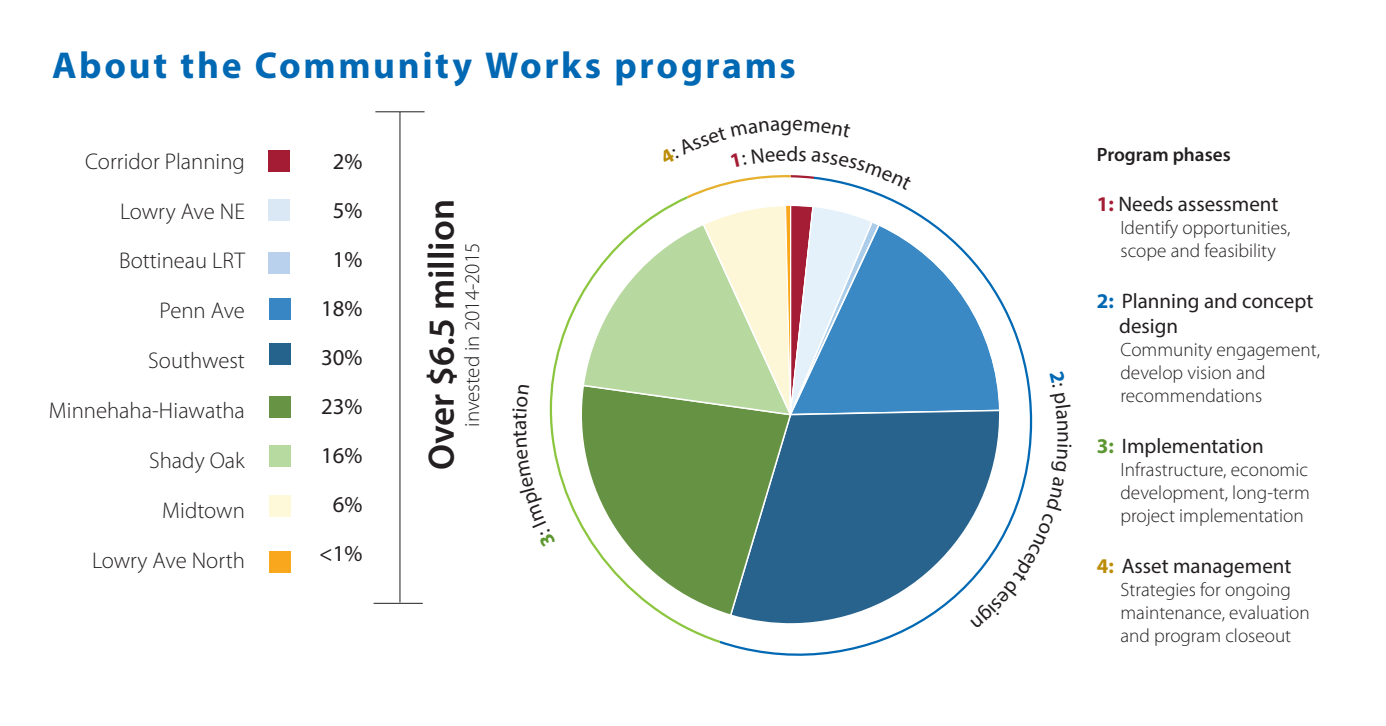
<style>
.page{position:relative;width:1386px;height:726px;background:#fff}
.page>*{position:absolute;margin:0;border:0;box-sizing:border-box;transform-origin:0 0}
.t1{font:700 37.45px "Myriad Pro";letter-spacing:.07em;color:#0168b3}
.t2{font:600 36.93px "Myriad Pro";color:#231f20}
.t3{font:300 22.75px/49.9px "Myriad Pro";color:#231f20;text-align:right}
.t4{font:22.75px/49px "Myriad Pro";color:#231f20;text-align:center}
.t5{font:21px/25.2px "Myriad Pro";color:#231f20}
.t6{font:300 21px "Myriad Pro";color:#231f20}
.t7{font:300 19.25px/23.1px "Myriad Pro";color:#231f20}
.t8{font:600 19.25px "Myriad Pro";color:#231f20}
.s1{font-weight:700;color:#a41d35}
.s2{font-weight:700;color:#0168b3}
.s3{font-weight:700;color:#5c9731}
.s4{font-weight:700;color:#bb8c07}
</style>
<div class="page">
<div style="left:268px;top:149px;width:22px;height:22px;background:#a41c34"></div>
<div style="left:268px;top:199px;width:22px;height:22px;background:#dae7f5"></div>
<div style="left:268px;top:252px;width:22px;height:22px;background:#b9d1ec"></div>
<div style="left:269px;top:297px;width:22px;height:22px;background:#3887c4"></div>
<div style="left:269px;top:343px;width:22px;height:22px;background:#25638d"></div>
<div style="left:269px;top:396px;width:22px;height:22px;background:#669444"></div>
<div style="left:269px;top:445px;width:22px;height:21px;background:#b7daa0"></div>
<div style="left:269px;top:494px;width:22px;height:22px;background:#fdf9d9"></div>
<div style="left:269px;top:550px;width:22px;height:22px;background:#f9a71c"></div>
<hr style="left:375px;top:111px;width:49px;height:1px;background:#231f20">
<hr style="left:373px;top:602px;width:50px;height:1px;background:#231f20">
<hr style="left:399px;top:112px;width:1px;height:490px;background:#231f20">
<svg style="left:549px;top:290px;width:173px;height:354px"></svg>
<svg style="left:549px;top:430px;width:6px;height:117px"></svg>
<svg style="left:583px;top:175px;width:450px;height:453px"></svg>
<h1 class="t1" style="left:52px;top:41px;width:745px">About the Community Works programs</h1>
<p class="t3" style="left:49px;top:136px;width:197px">Corridor Planning<br>Lowry Ave NE<br>Bottineau LRT<br>Penn Ave<br>Southwest<br>Minnehaha-Hiawatha<br>Shady Oak<br>Midtown<br>Lowry Ave North</p>
<p class="t4" style="left:319px;top:136px;width:45px">2%<br>5%<br>1%<br>18%<br>30%<br>23%<br>16%<br>6% &lt;1%</p>
<h2 class="t2" style="left:418px;top:470px;width:272px;rotate:-90deg">Over $6.5 million</h2>
<p class="t6" style="left:459px;top:426px;width:185px;rotate:-90deg">invested in 2014-2015</p>
<p class="t5" style="left:506px;top:429px;width:12px;rotate:-90deg">a</p>
<p class="t5" style="left:786px;top:140px;width:13px">d</p>
<p class="t8" style="left:1096px;top:142px;width:135px">Program phases</p>
<p class="t5" style="left:1096px;top:191px;width:183px"><span class="s1">1:</span> Needs assessment</p>
<p class="t7" style="left:1120px;top:216px;width:171px">Identify opportunities, scope and feasibility</p>
<p class="t5" style="left:1119px;top:288px;width:196px;text-indent:-22px"><span class="s2">2:</span> Planning and concept design</p>
<p class="t7" style="left:1120px;top:338px;width:201px">Community engagement, develop vision and recommendations</p>
<p class="t5" style="left:1096px;top:432px;width:168px"><span class="s3">3:</span> Implementation</p>
<p class="t7" style="left:1120px;top:457px;width:191px;text-align:justify">Infrastructure, economic development, long-term project implementation</p>
<p class="t5" style="left:1096px;top:552px;width:196px"><span class="s4">4:</span> Asset management</p>
<p class="t7" style="left:1120px;top:577px;width:191px">Strategies for ongoing maintenance, evaluation and program closeout</p>
</div>
